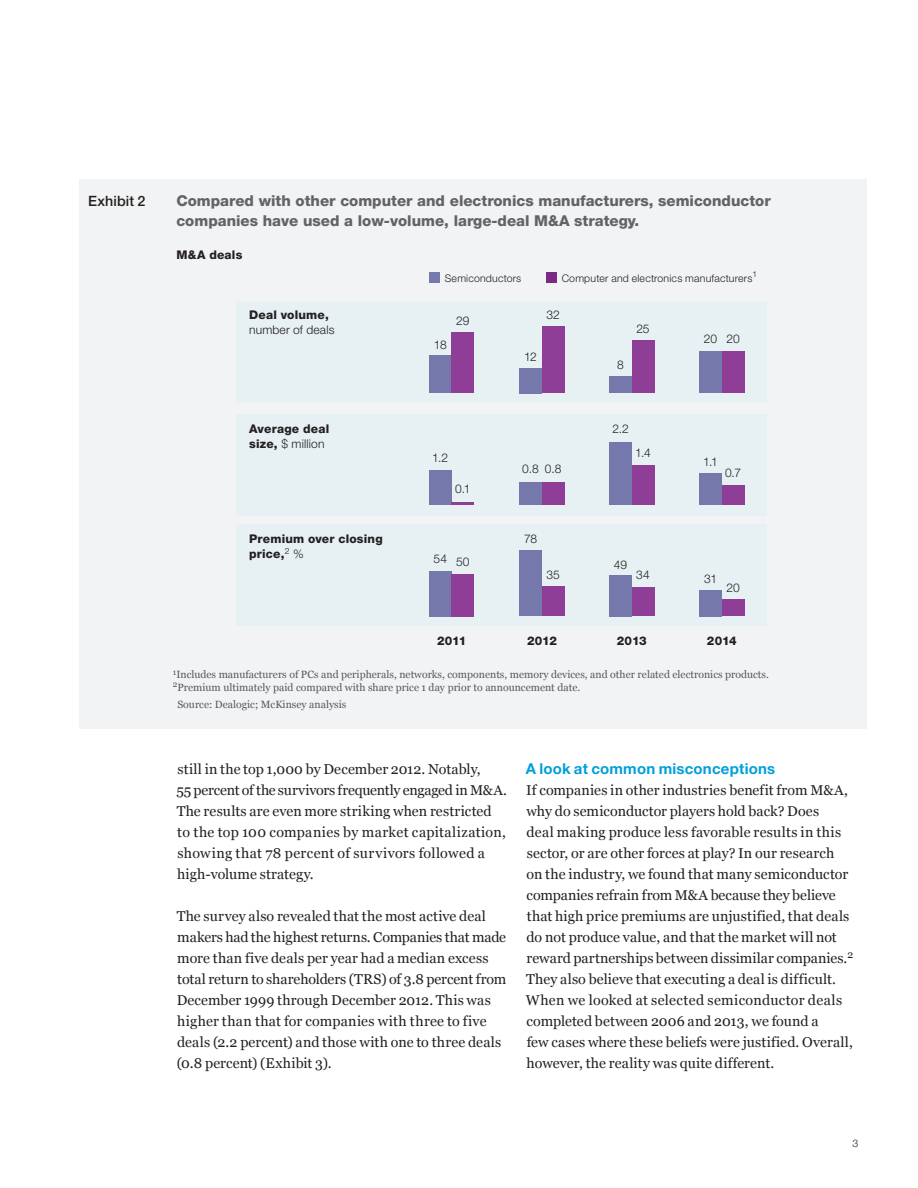
<style>
.page{position:relative;width:918px;height:1188px;background:#fff}
.page>*{position:absolute;margin:0;border:0;box-sizing:border-box;transform-origin:0 0}
.t1{font:800 15px/19.5px "Helvetica Neue LT Std";color:#636366}
.t2{font:700 15px "Helvetica Neue LT Std";letter-spacing:.015em;color:#009fda}
.t3{font:14.25px/21px "Georgia";letter-spacing:.005em;color:#231f20}
.t4{font:500 14.25px "Helvetica Neue LT Std";letter-spacing:.01em;color:#231f20}
.t5{font:800 12px/15px "Helvetica Neue LT Std";letter-spacing:.015em;color:#231f20}
.t6{font:300 12px "Helvetica Neue LT Std";letter-spacing:.005em;color:#231f20}
.t7{font:10.5px/12.8px "Georgia";color:#57585a}
.t8{font:300 10.5px "Helvetica Neue LT Std";letter-spacing:.02em;color:#231f20}
.s1{font-weight:300}
</style>
<div class="page">
<div style="left:79px;top:179px;width:788px;height:550px;background:#f2f3f4"></div>
<div style="left:237px;top:301px;width:530px;height:102px;background:#e7f0f3"></div>
<div style="left:237px;top:524px;width:530px;height:102px;background:#e7f0f3"></div>
<div style="left:237px;top:414px;width:530px;height:102px;background:#e7f0f3"></div>
<div style="left:429px;top:355px;width:23px;height:38px;background:#7578ab"></div>
<div style="left:452px;top:332px;width:22px;height:61px;background:#8f3e97"></div>
<div style="left:519px;top:368px;width:23px;height:25px;background:#7578ab"></div>
<div style="left:542px;top:326px;width:22px;height:67px;background:#8f3e97"></div>
<div style="left:609px;top:376px;width:23px;height:17px;background:#7578ab"></div>
<div style="left:632px;top:341px;width:22px;height:52px;background:#8f3e97"></div>
<div style="left:699px;top:351px;width:23px;height:42px;background:#7578ab"></div>
<div style="left:722px;top:351px;width:22px;height:42px;background:#8f3e97"></div>
<div style="left:429px;top:470px;width:23px;height:35px;background:#7578ab"></div>
<hr style="left:452px;top:502px;width:22px;height:3px;background:#8f3e97">
<div style="left:519px;top:482px;width:23px;height:23px;background:#7578ab"></div>
<div style="left:542px;top:482px;width:22px;height:23px;background:#8f3e97"></div>
<div style="left:609px;top:442px;width:23px;height:63px;background:#7578ab"></div>
<div style="left:632px;top:465px;width:22px;height:40px;background:#8f3e97"></div>
<div style="left:699px;top:473px;width:23px;height:32px;background:#7578ab"></div>
<div style="left:722px;top:485px;width:22px;height:20px;background:#8f3e97"></div>
<div style="left:429px;top:571px;width:23px;height:45px;background:#7578ab"></div>
<div style="left:452px;top:574px;width:22px;height:42px;background:#8f3e97"></div>
<div style="left:519px;top:551px;width:23px;height:65px;background:#7578ab"></div>
<div style="left:542px;top:587px;width:22px;height:29px;background:#8f3e97"></div>
<div style="left:609px;top:575px;width:23px;height:41px;background:#7578ab"></div>
<div style="left:632px;top:588px;width:22px;height:28px;background:#8f3e97"></div>
<div style="left:699px;top:590px;width:23px;height:26px;background:#7578ab"></div>
<div style="left:722px;top:599px;width:22px;height:17px;background:#8f3e97"></div>
<div style="left:429px;top:272px;width:11px;height:11px;background:#7578ab"></div>
<div style="left:546px;top:272px;width:10px;height:11px;background:#7b2a83"></div>
<p class="t4" style="left:88px;top:193px;width:59px">Exhibit 2</p>
<p class="t1" style="left:176px;top:191px;width:596px">Compared with other computer and electronics manufacturers, semiconductor companies have used a low-volume, large-deal M&amp;A strategy.</p>
<p class="t5" style="left:176px;top:248px;width:67px">M&amp;A deals</p>
<p class="t8" style="left:445px;top:271px;width:78px">Semiconductors</p>
<p class="t8" style="left:562px;top:271px;width:197px">Computer and electronics manufacturers<sup>1</sup></p>
<p class="t5" style="left:249px;top:307px;width:81px">Deal volume,</p>
<p class="t6" style="left:249px;top:322px;width:87px">number of deals</p>
<p class="t6" style="left:434px;top:337px;width:14px">18</p>
<p class="t6" style="left:456px;top:313px;width:15px">29</p>
<p class="t6" style="left:546px;top:307px;width:15px">32</p>
<p class="t6" style="left:637px;top:321px;width:15px">25</p>
<p class="t6" style="left:704px;top:331px;width:37px">20 20</p>
<p class="t6" style="left:524px;top:349px;width:14px">12</p>
<p class="t6" style="left:617px;top:357px;width:8px">8</p>
<p class="t5" style="left:249px;top:422px;width:82px">Average deal size, <span class="s1">$ million</span></p>
<p class="t6" style="left:432px;top:450px;width:18px">1.2</p>
<p class="t6" style="left:522px;top:462px;width:41px">0.8 0.8</p>
<p class="t6" style="left:612px;top:422px;width:18px">2.2</p>
<p class="t6" style="left:635px;top:446px;width:17px">1.4</p>
<p class="t6" style="left:703px;top:455px;width:16px">1.1</p>
<p class="t6" style="left:725px;top:465px;width:18px">0.7</p>
<p class="t6" style="left:455px;top:482px;width:17px">0.1</p>
<p class="t5" style="left:249px;top:531px;width:135px">Premium over closing price,<sup>2</sup> <span class="s1">%</span></p>
<p class="t6" style="left:434px;top:553px;width:37px">54 50</p>
<p class="t6" style="left:524px;top:532px;width:15px">78</p>
<p class="t6" style="left:546px;top:568px;width:15px">35</p>
<p class="t6" style="left:614px;top:557px;width:15px">49</p>
<p class="t6" style="left:636px;top:568px;width:15px">34</p>
<p class="t6" style="left:704px;top:572px;width:14px">31</p>
<p class="t6" style="left:726px;top:581px;width:15px">20</p>
<p class="t5" style="left:437px;top:634px;width:31px">2011</p>
<p class="t5" style="left:527px;top:634px;width:31px">2012</p>
<p class="t5" style="left:617px;top:634px;width:31px">2013</p>
<p class="t5" style="left:707px;top:634px;width:31px">2014</p>
<p class="t7" style="left:173px;top:668px;width:598px"><sup>1</sup>Includes manufacturers of PCs and peripherals, networks, components, memory devices, and other related electronics products.<br><sup>2</sup>Premium ultimately paid compared with share price 1 day prior to announcement date.</p>
<p class="t7" style="left:177px;top:698px;width:170px">Source: Dealogic; McKinsey analysis</p>
<p class="t3" style="left:177px;top:758px;width:332px">still in the top 1,000 by December 2012. Notably,<br>55 percent of the survivors frequently engaged in M&amp;A.<br>The results are even more striking when restricted to the top 100 companies by market capitalization, showing that 78 percent of survivors followed a high-volume strategy.</p>
<p class="t3" style="left:177px;top:905px;width:331px">The survey also revealed that the most active deal makers had the highest returns. Companies that made more than five deals per year had a median excess total return to shareholders (TRS) of 3.8 percent from December 1999 through December 2012. This was higher than that for companies with three to five deals (2.2 percent) and those with one to three deals (0.8 percent) (Exhibit 3).</p>
<p class="t2" style="left:526px;top:759px;width:251px">A look at common misconceptions</p>
<p class="t3" style="left:526px;top:779px;width:329px">If companies in other industries benefit from M&amp;A, why do semiconductor players hold back? Does<br>deal making produce less favorable results in this sector, or are other forces at play? In our research<br>on the industry, we found that many semiconductor companies refrain from M&amp;A because they believe that high price premiums are unjustified, that deals do not produce value, and that the market will not reward partnerships between dissimilar companies.<sup>2<br></sup>They also believe that executing a deal is difficult.<br>When we looked at selected semiconductor deals completed between 2006 and 2013, we found a<br>few cases where these beliefs were justified. Overall, however, the reality was quite different.</p>
<p class="t8" style="left:853px;top:1137px;width:7px">3</p>
</div>
